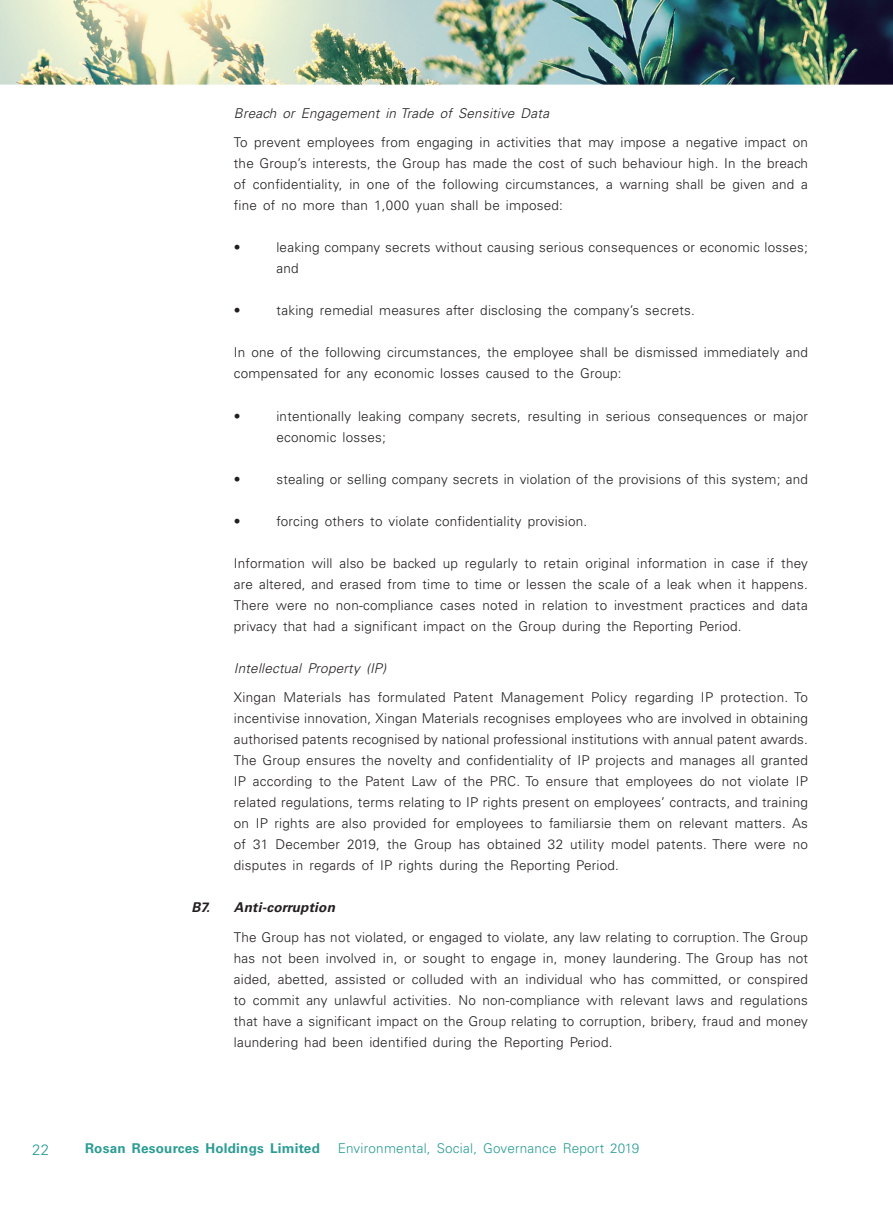
<style>
.page{position:relative;width:893px;height:1212px;background:#fff}
.page>*{position:absolute;margin:0;border:0;box-sizing:border-box;transform-origin:0 0}
.t1{font:300 15px "Univers LT Std";color:#2b9c94}
.t2{font:300 13.5px/21px "Univers LT Std";letter-spacing:.015em;color:#231f20;text-align:justify}
.t3{font:italic 300 13.5px "Univers LT Std";letter-spacing:.015em;color:#231f20}
.t4{font:300 13.5px "Univers LT Std";letter-spacing:.015em;color:#2b9c94}
.t5{font:700 13.5px "Univers LT Std";letter-spacing:.015em;color:#2b9c94}
.t6{font:italic 700 13.5px "Univers LT Std";letter-spacing:.015em;color:#231f20}
</style>
<div class="page">
<img style="left:0;top:0;width:893px;height:85px">
<p class="t3" style="left:234px;top:108px;width:317px">Breach or Engagement in Trade of Sensitive Data</p>
<p class="t2" style="left:234px;top:133px;width:576px">To prevent employees from engaging in activities that may impose a negative impact on the Group’s interests, the Group has made the cost of such behaviour high. In the breach of confidentiality, in one of the following circumstances, a warning shall be given and a fine of no more than 1,000 yuan shall be imposed:</p>
<p class="t2" style="left:234px;top:238px;width:8px">•</p>
<p class="t2" style="left:276px;top:238px;width:533px">leaking company secrets without causing serious consequences or economic losses; and</p>
<p class="t2" style="left:234px;top:301px;width:8px">•</p>
<p class="t2" style="left:276px;top:301px;width:420px">taking remedial measures after disclosing the company’s secrets.</p>
<p class="t2" style="left:234px;top:343px;width:576px">In one of the following circumstances, the employee shall be dismissed immediately and compensated for any economic losses caused to the Group:</p>
<p class="t2" style="left:234px;top:406px;width:8px">•</p>
<p class="t2" style="left:276px;top:406px;width:533px">intentionally leaking company secrets, resulting in serious consequences or major economic losses;</p>
<p class="t2" style="left:234px;top:469px;width:8px">•</p>
<p class="t2" style="left:276px;top:469px;width:533px">stealing or selling company secrets in violation of the provisions of this system; and</p>
<p class="t2" style="left:234px;top:511px;width:8px">•</p>
<p class="t2" style="left:276px;top:511px;width:312px">forcing others to violate confidentiality provision.</p>
<p class="t2" style="left:234px;top:553px;width:576px">Information will also be backed up regularly to retain original information in case if they are altered, and erased from time to time or lessen the scale of a leak when it happens.<br>There were no non-compliance cases noted in relation to investment practices and data privacy that had a significant impact on the Group during the Reporting Period.</p>
<p class="t3" style="left:234px;top:662px;width:154px">Intellectual Property (IP)</p>
<p class="t2" style="left:234px;top:688px;width:576px">Xingan Materials has formulated Patent Management Policy regarding IP protection. To incentivise innovation, Xingan Materials recognises employees who are involved in obtaining authorised patents recognised by national professional institutions with annual patent awards.<br>The Group ensures the novelty and confidentiality of IP projects and manages all granted IP according to the Patent Law of the PRC. To ensure that employees do not violate IP related regulations, terms relating to IP rights present on employees’ contracts, and training on IP rights are also provided for employees to familiarsie them on relevant matters. As of 31 December 2019, the Group has obtained 32 utility model patents. There were no disputes in regards of IP rights during the Reporting Period.</p>
<p class="t6" style="left:191px;top:902px;width:145px">B7. Anti-corruption</p>
<p class="t2" style="left:234px;top:927px;width:576px">The Group has not violated, or engaged to violate, any law relating to corruption. The Group has not been involved in, or sought to engage in, money laundering. The Group has not aided, abetted, assisted or colluded with an individual who has committed, or conspired to commit any unlawful activities. No non-compliance with relevant laws and regulations that have a significant impact on the Group relating to corruption, bribery, fraud and money laundering had been identified during the Reporting Period.</p>
<p class="t1" style="left:32px;top:1143px;width:19px">22</p>
<p class="t5" style="left:85px;top:1143px;width:236px">Rosan Resources Holdings Limited</p>
<p class="t4" style="left:338px;top:1143px;width:303px">Environmental, Social, Governance Report 2019</p>
</div>
